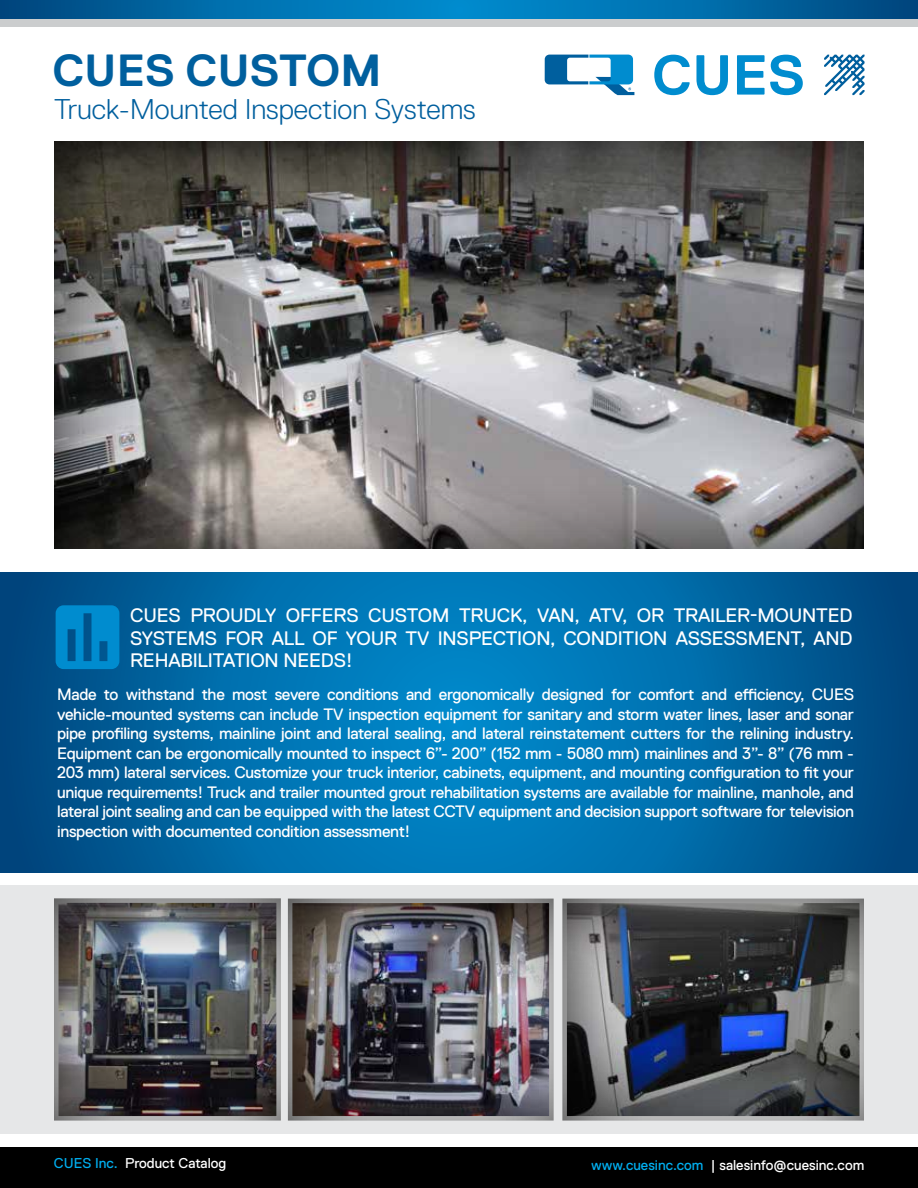
<style>
.page{position:relative;width:918px;height:1188px;background:#fff}
.page>*{position:absolute;margin:0;border:0;box-sizing:border-box;transform-origin:0 0}
.t1{font:700 56.25px "Replica Std";color:#008ccf}
.t2{font:700 45px "Replica Std";color:#005f9e}
.t3{font:300 28.5px "Replica Std";color:#005f9e}
.t4{font:19.5px/22.5px "Replica Std";letter-spacing:-.01em;color:#fff;text-align:justify}
.t5{font:16.5px/19.5px "Replica Std";letter-spacing:-.02em;color:#fff;text-align:justify}
.t6{font:14.25px "Replica Std";color:#fff}
.s1{color:#00aeef}
.s2{color:#000}
</style>
<div class="page">
<div style="left:0;top:885px;width:918px;height:249px;background:#e6e7e8"></div>
<div style="left:0;top:1147px;width:918px;height:41px;background:#000"></div>
<svg style="left:824px;top:55px;width:41px;height:40px"></svg>
<svg style="left:545px;top:55px;width:89px;height:40px"></svg>
<svg style="left:0;top:572px;width:918px;height:301px;background:#0069a6"></svg>
<svg style="left:0;top:0;width:918px;height:19px;background:#006ca9"></svg>
<div style="left:0;top:19px;width:918px;height:8px;background:#cbcdce"></div>
<div style="left:53px;top:141px;width:811px;height:408px;background:#000;opacity:.75"></div>
<svg style="left:56px;top:605px;width:63px;height:64px;background:#007fc0"></svg>
<div style="left:287px;top:898px;width:267px;height:224px;background:#000;opacity:.75"></div>
<div style="left:53px;top:898px;width:229px;height:223px;background:#000;opacity:.75"></div>
<div style="left:561px;top:898px;width:303px;height:223px;background:#000;opacity:.75"></div>
<h2 class="t2" style="left:52px;top:46px;width:330px">CUES CUSTOM</h2>
<h1 class="t1" style="left:652px;top:44px;width:155px">CUES</h1>
<h3 class="t3" style="left:54px;top:93px;width:423px">Truck-Mounted Inspection Systems</h3>
<p class="t4" style="left:130px;top:604px;width:724px">CUES PROUDLY OFFERS CUSTOM TRUCK, VAN, ATV, OR TRAILER-MOUNTED SYSTEMS FOR ALL OF YOUR TV INSPECTION, CONDITION ASSESSMENT, AND REHABILITATION NEEDS!</p>
<p class="t5" style="left:57px;top:685px;width:799px">Made to withstand the most severe conditions and ergonomically designed for comfort and efficiency, CUES vehicle-mounted systems can include TV inspection equipment for sanitary and storm water lines, laser and sonar pipe profiling systems, mainline joint and lateral sealing, and lateral reinstatement cutters for the relining industry.<br>Equipment can be ergonomically mounted to inspect 6”- 200” (152 mm - 5080 mm) mainlines and 3”- 8” (76 mm - 203 mm) lateral services. Customize your truck interior, cabinets, equipment, and mounting configuration to fit your unique requirements! Truck and trailer mounted grout rehabilitation systems are available for mainline, manhole, and lateral joint sealing and can be equipped with the latest CCTV equipment and decision support software for television inspection with documented condition assessment!</p>
<p class="t6" style="left:54px;top:1156px;width:174px"><span class="s1">CUES Inc.</span><span class="s2">,</span> Product Catalog</p>
<p class="t6" style="left:591px;top:1158px;width:275px"><span class="s1">www.cuesinc.com</span><span class="s2">,</span> | salesinfo@cuesinc.com</p>
</div>
